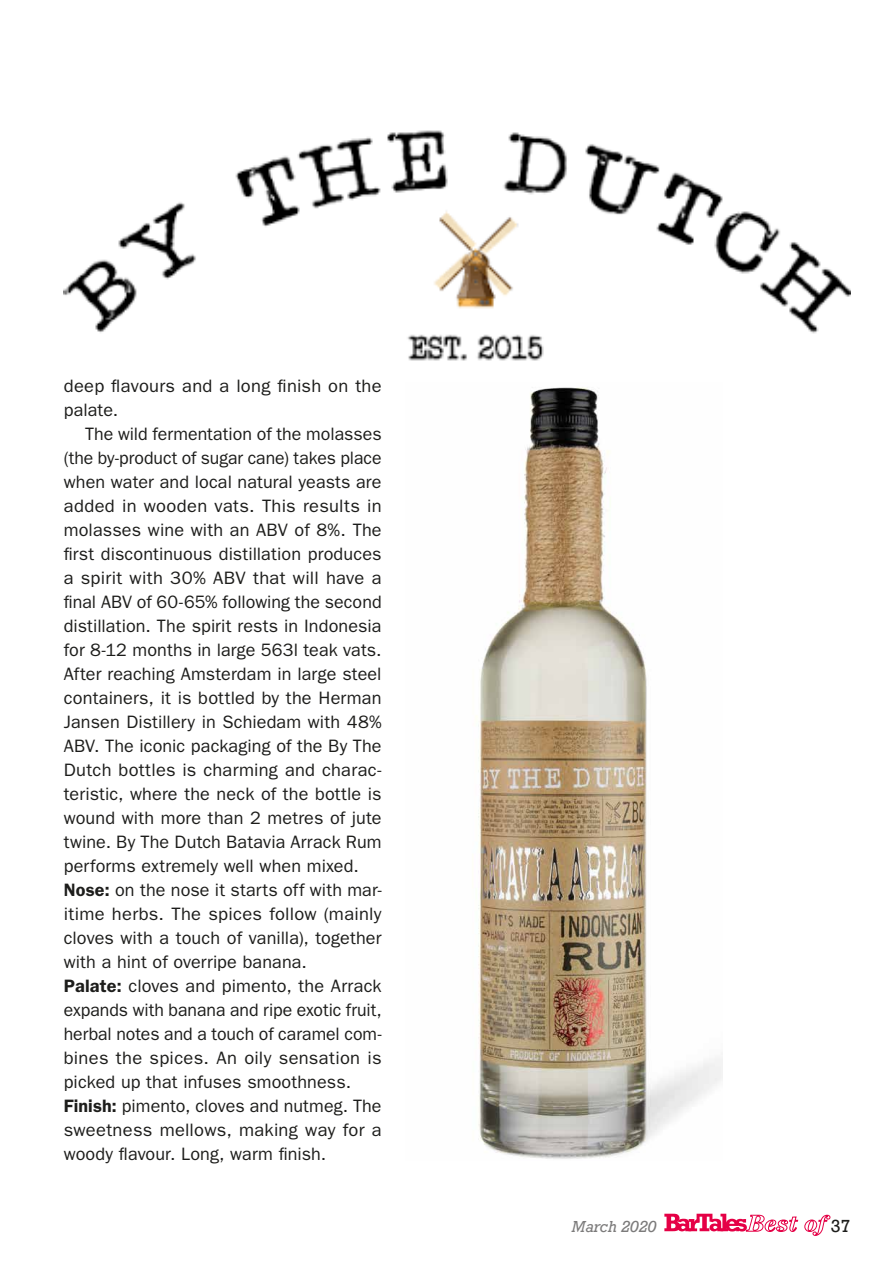
<style>
.page{position:relative;width:893px;height:1263px;background:#fff}
.page>*{position:absolute;margin:0;border:0;box-sizing:border-box;transform-origin:0 0}
.t1{font:18px/24px "ITC Franklin Gothic Std";letter-spacing:.01em;color:#1d1d1b}
.t2{font:18px "Rockwell";color:#1d1d1b}
.t3{font:italic 15px "Rockwell";color:#7c7b7b}
.s1{font-weight:600}
</style>
<div class="page">
<svg style="left:664px;top:1214px;width:166px;height:22px"></svg>
<img style="left:64px;top:130px;width:786px;height:231px">
<img style="left:476px;top:387px;width:247px;height:772px">
<p class="t1" style="left:64px;top:374px;width:319px">deep flavours and a long finish on the palate.</p>
<p class="t1" style="left:64px;top:422px;width:319px;text-indent:21px">The wild fermentation of the molasses (the by-product of sugar cane) takes place when water and local natural yeasts are added in wooden vats. This results in molasses wine with an ABV of 8%. The first discontinuous distillation produces a spirit with 30% ABV that will have a final ABV of 60-65% following the second distillation. The spirit rests in Indonesia for 8-12 months in large 563l teak vats.<br>After reaching Amsterdam in large steel containers, it is bottled by the Herman Jansen Distillery in Schiedam with 48% ABV. The iconic packaging of the By The Dutch bottles is charming and charac&shy;teristic, where the neck of the bottle is wound with more than 2 metres of jute twine. By The Dutch Batavia Arrack Rum performs extremely well when mixed.<br><span class="s1">Nose:</span> on the nose it starts off with mar&shy;itime herbs. The spices follow (mainly cloves with a touch of vanilla), together with a hint of overripe banana.<br><span class="s1">Palate:</span> cloves and pimento, the Arrack expands with banana and ripe exotic fruit, herbal notes and a touch of caramel com&shy;bines the spices. An oily sensation is picked up that infuses smoothness.<br><span class="s1">Finish:</span> pimento, cloves and nutmeg. The sweetness mellows, making way for a woody flavour. Long, warm finish.</p>
<p class="t3" style="left:572px;top:1217px;width:86px">March 2020</p>
<p class="t2" style="left:831px;top:1215px;width:21px">37</p>
</div>
